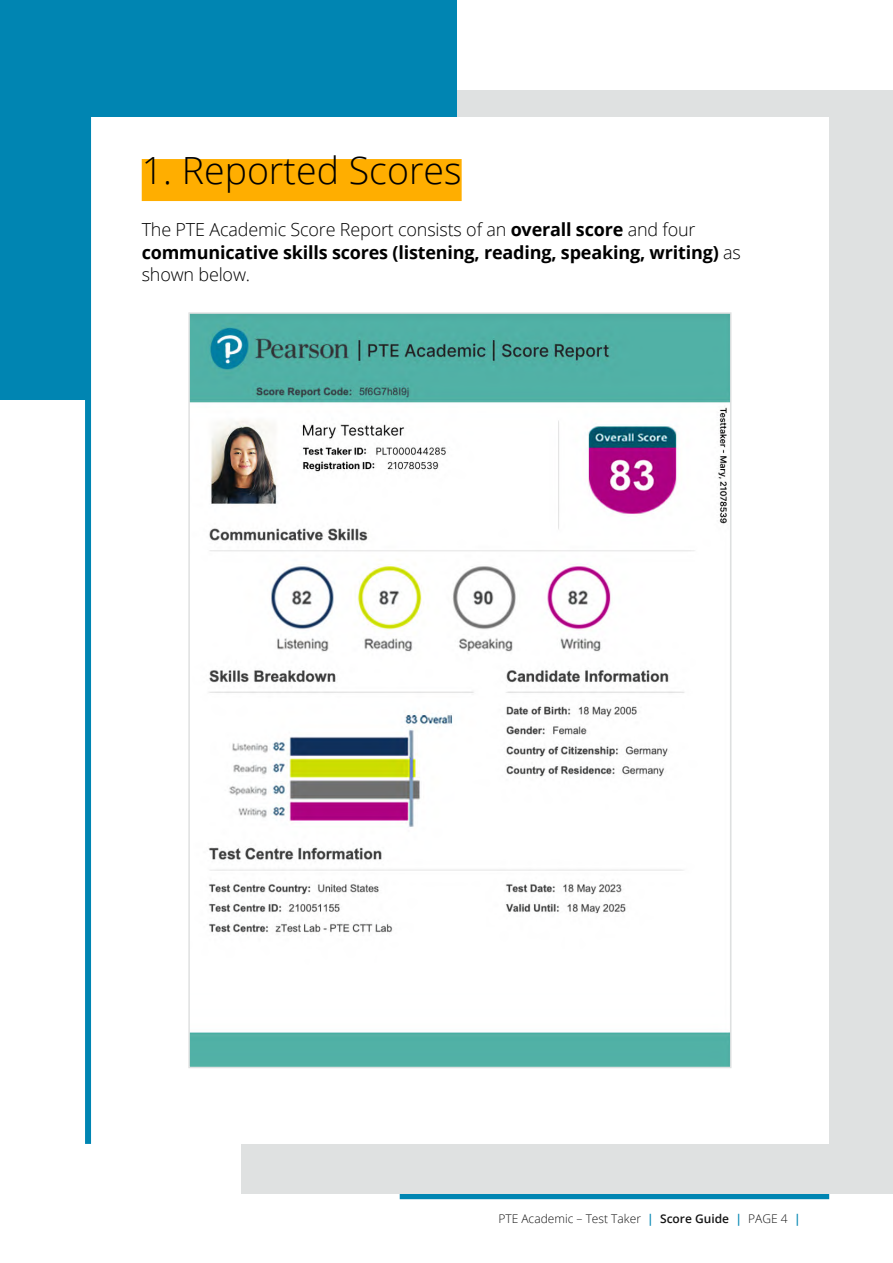
<style>
.page{position:relative;width:893px;height:1263px;background:#fff}
.page>*{position:absolute;margin:0;border:0;box-sizing:border-box;transform-origin:0 0}
.t1{font:300 37.5px "Open Sans";color:#000}
.t2{font:700 18px/22.5px "Open Sans";letter-spacing:-.01em;color:#000}
.t3{font:300 12px "Open Sans";color:#151515}
.s1{font-weight:300}
.s2{font-weight:600;color:#0085b2}
.s3{font-weight:600}
</style>
<div class="page">
<div style="left:241px;top:90px;width:652px;height:27px;background:#dfe1e1"></div>
<div style="left:400px;top:1193px;width:429px;height:6px;background:#0085b2"></div>
<div style="left:829px;top:90px;width:64px;height:1103px;background:#dfe1e1"></div>
<div style="left:0;top:0;width:91px;height:400px;background:#0085b2"></div>
<div style="left:85px;top:112px;width:6px;height:1032px;background:#0085b2"></div>
<div style="left:0;top:0;width:456px;height:117px;background:#0085b2"></div>
<div style="left:241px;top:1144px;width:652px;height:49px;background:#dfe1e1"></div>
<div style="left:142px;top:159px;width:320px;height:42px;background:#ffae00"></div>
<img style="left:191px;top:315px;width:537px;height:750px">
<h1 class="t1" style="left:142px;top:145px;width:321px">1. Reported Scores</h1>
<p class="t2" style="left:142px;top:218px;width:601px"><span class="s1">The PTE Academic Score Report consists of an</span> overall score <span class="s1">and four </span>communicative skills scores (listening, reading, speaking, writing) <span class="s1">as shown below.</span></p>
<p class="t3" style="left:498px;top:1210px;width:304px">PTE Academic – Test Taker <span class="s2">|</span> <span class="s3">Score Guide</span> <span class="s2">|</span> PAGE 4 <span class="s2">|</span></p>
</div>
